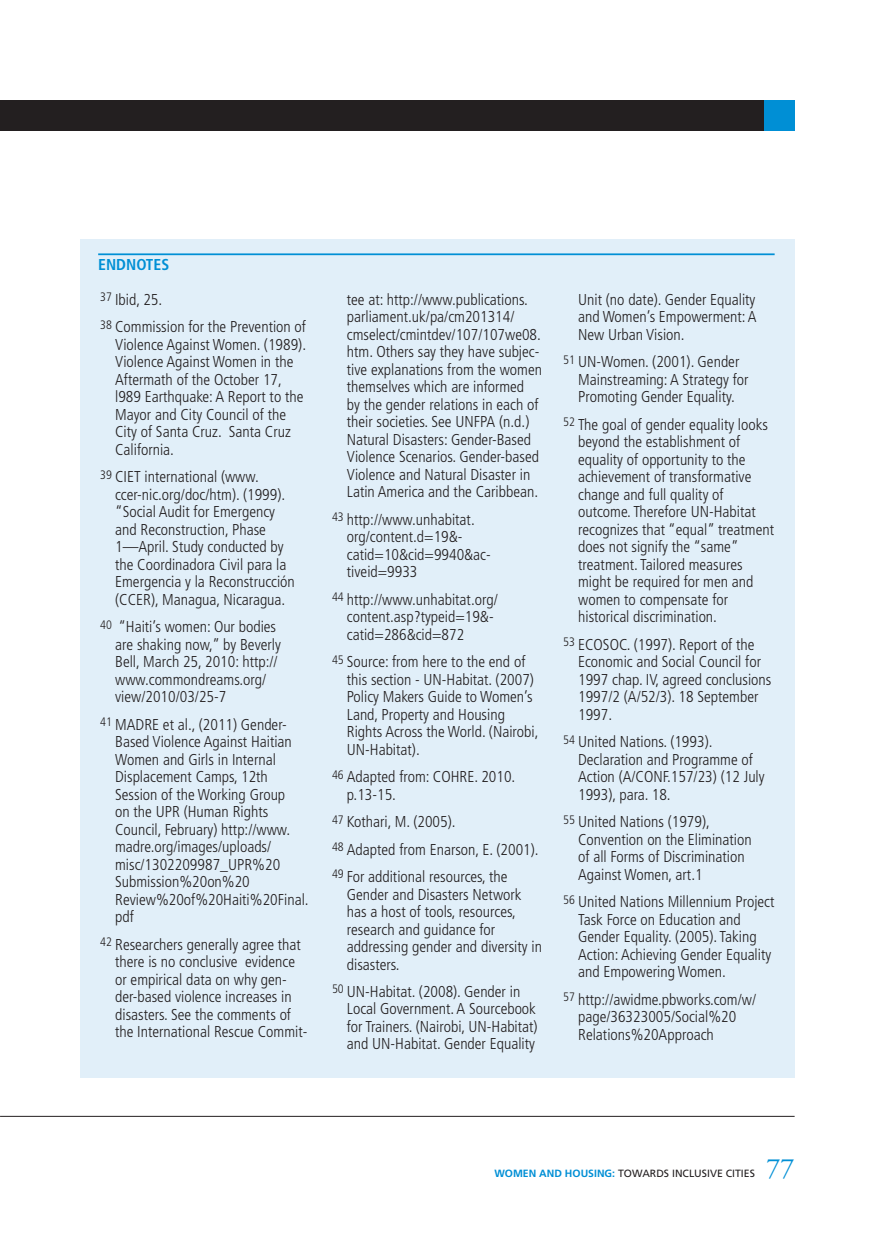
<style>
.page{position:relative;width:873px;height:1241px;background:#fff}
.page>*{position:absolute;margin:0;border:0;box-sizing:border-box;transform-origin:0 0}
.t1{font:28px "Adobe Garamond Pro";color:#008fd5}
.t2{font:300 condensed 15.75px/17.5px "Frutiger LT Std";color:#231f20}
.t3{font:700 condensed 15.75px "Frutiger LT Std";color:#008fd5}
.t4{font:10.5px "Frutiger LT Std";color:#231f20}
.s1{font-weight:700;color:#008fd5}
</style>
<div class="page">
<hr style="left:0;top:100px;width:1px;height:31px;background:#231f20">
<div style="left:1px;top:100px;width:794px;height:31px;background:#231f20"></div>
<hr style="left:1px;top:1116px;width:794px;height:1px;background:#231f20">
<div style="left:764px;top:100px;width:31px;height:31px;background:#008fd5"></div>
<div style="left:80px;top:239px;width:715px;height:838px;background:#e1eff9"></div>
<hr style="left:98px;top:253px;width:677px;height:2px;background:#008fd5">
<p class="t3" style="left:98px;top:255px;width:11px">ENDNO</p>
<p class="t3" style="left:146px;top:255px;width:16px">TES</p>
<p class="t2" style="left:100px;top:286px;width:207px;line-height:27.5px"><sup>37</sup> Ibid, 25.<br><sup>38</sup> Commission for the Prevention of</p>
<p class="t2" style="left:115px;top:336px;width:192px">Violence Against Women. (1989).<br>Violence Against Women in the<br>Aftermath of the October 17, l989 Earthquake: A Report to the<br>Mayor and City Council of the<br>City of Santa Cruz. Santa Cruz<br>California.</p>
<p class="t2" style="left:115px;top:468px;width:181px;text-indent:-15px"><sup>39</sup> CIET international (www. ccer-nic.org/doc/htm). (1999). “Social Audit for Emergency and Reconstruction, Phase<br>1—April. Study conducted by the Coordinadora Civil para la<br>Emergencia y la Reconstrucción (CCER), Managua, Nicaragua.</p>
<p class="t2" style="left:115px;top:618px;width:167px;text-indent:-15px"><sup>40</sup> “Haiti’s women: Our bodies are shaking now,” by Beverly<br>Bell, March 25, 2010: http:// www.commondreams.org/ view/2010/03/25-7</p>
<p class="t2" style="left:115px;top:716px;width:195px;text-indent:-15px"><sup>41</sup> MADRE et al., (2011) Gender-<br>Based Violence Against Haitian<br>Women and Girls in Internal<br>Displacement Camps, 12th<br>Session of the Working Group<br>on the UPR (Human Rights<br>Council, February) http://www. madre.org/images/uploads/ misc/1302209987_UPR%20<br>Submission%20on%20<br>Review%20of%20Haiti%20Final. pdf</p>
<p class="t2" style="left:115px;top:936px;width:194px;text-indent:-15px"><sup>42</sup> Researchers generally agree that there is no conclusive evidence or empirical data on why gen&shy;der-based violence increases in disasters. See the comments of the International Rescue Commit-</p>
<p class="t2" style="left:347px;top:291px;width:197px">tee at: http://www.publications. parliament.uk/pa/cm201314/ cmselect/cmintdev/107/107we08. htm. Others say they have subjec&shy;tive explanations from the women themselves which are informed<br>by the gender relations in each of their societies. See UNFPA (n.d.)<br>Natural Disasters: Gender-Based Violence Scenarios. Gender-based Violence and Natural Disaster in Latin America and the Caribbean.</p>
<p class="t2" style="left:347px;top:511px;width:145px;text-indent:-15px"><sup>43</sup> http://www.unhabitat. org/content.d=19&amp;- catid=10&amp;cid=9940&amp;ac&shy;tiveid=9933</p>
<p class="t2" style="left:347px;top:591px;width:152px;text-indent:-15px"><sup>44</sup> http://www.unhabitat.org/ content.asp?typeid=19&amp;- catid=286&amp;cid=872</p>
<p class="t2" style="left:347px;top:653px;width:193px;text-indent:-15px"><sup>45</sup> Source: from here to the end of this section - UN-Habitat. (2007)<br>Policy Makers Guide to Women’s<br>Land, Property and Housing<br>Rights Across the World. (Nairobi,<br>UN-Habitat).</p>
<p class="t2" style="left:347px;top:768px;width:170px;text-indent:-15px"><sup>46</sup> Adapted from: COHRE. 2010. p.13-15.</p>
<p class="t2" style="left:332px;top:808px;width:208px;line-height:27.5px"><sup>47</sup> Kothari, M. (2005).<br><sup>48</sup> Adapted from Enarson, E. (2001).<br><sup>49</sup> For additional resources, the</p>
<p class="t2" style="left:347px;top:885px;width:197px">Gender and Disasters Network has a host of tools, resources, research and guidance for addressing gender and diversity in disasters.</p>
<p class="t2" style="left:347px;top:983px;width:192px;text-indent:-15px"><sup>50</sup> UN-Habitat. (2008). Gender in Local Government. A Sourcebook for Trainers. (Nairobi, UN-Habitat) and UN-Habitat. Gender Equality</p>
<p class="t2" style="left:578px;top:291px;width:180px;text-align:justify">Unit (no date). Gender Equality and Women’s Empowerment: A New Urban Vision.</p>
<p class="t2" style="left:578px;top:353px;width:172px;text-indent:-15px"><sup>51</sup> UN-Women. (2001). Gender<br>Mainstreaming: A Strategy for<br>Promoting Gender Equality.</p>
<p class="t2" style="left:578px;top:416px;width:197px;text-indent:-15px"><sup>52</sup> The goal of gender equality looks beyond the establishment of equality of opportunity to the achievement of transformative change and full quality of outcome. Therefore UN-Habitat recognizes that “equal” treatment does not signify the “same” treatment. Tailored measures might be required for men and women to compensate for historical discrimination.</p>
<p class="t2" style="left:578px;top:636px;width:195px;text-indent:-15px"><sup>53</sup> ECOSOC. (1997). Report of the<br>Economic and Social Council for<br>1997 chap. IV, agreed conclusions<br>1997/2 (A/52/3). 18 September<br>1997.</p>
<p class="t2" style="left:578px;top:733px;width:188px;text-indent:-15px"><sup>54</sup> United Nations. (1993).<br>Declaration and Programme of<br>Action (A/CONF.157/23) (12 July<br>1993), para. 18.</p>
<p class="t2" style="left:578px;top:813px;width:175px;text-indent:-15px"><sup>55</sup> United Nations (1979),<br>Convention on the Elimination of all Forms of Discrimination<br>Against Women, art.1</p>
<p class="t2" style="left:578px;top:893px;width:198px;text-indent:-15px"><sup>56</sup> United Nations Millennium Project<br>Task Force on Education and<br>Gender Equality. (2005). Taking<br>Action: Achieving Gender Equality and Empowering Women.</p>
<p class="t2" style="left:578px;top:990px;width:179px;text-indent:-15px"><sup>57</sup> http://awidme.pbworks.com/w/ page/36323005/Social%20<br>Relations%20Approach</p>
<p class="t4" style="left:494px;top:1167px;width:262px"><span class="s1">WOMEN AND HOUSING:</span> TOWARDS INCLUSIVE CITIES</p>
<h1 class="t1" style="left:767px;top:1151px;width:29px">77</h1>
</div>
